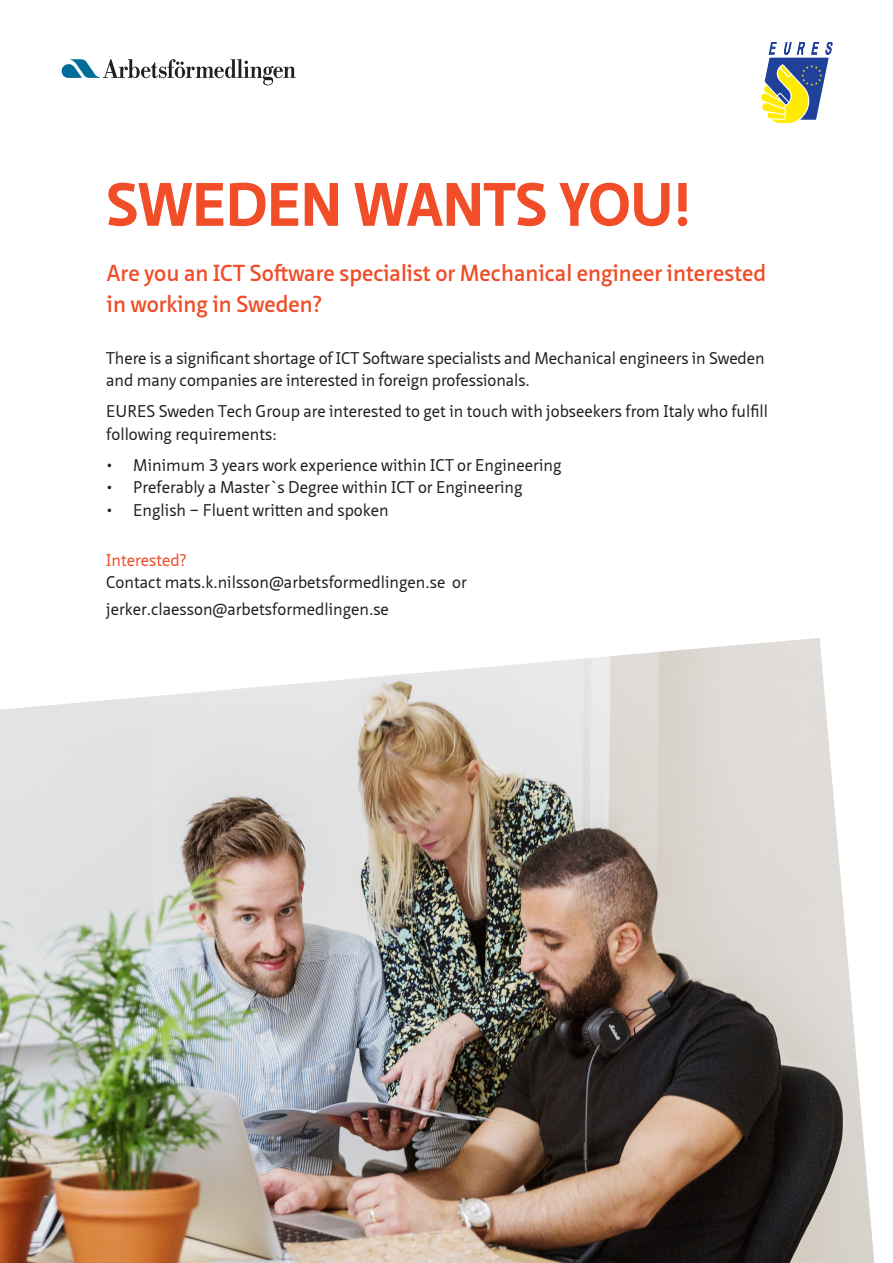
<style>
.page{position:relative;width:893px;height:1263px;background:#fff}
.page>*{position:absolute;margin:0;border:0;box-sizing:border-box;transform-origin:0 0}
.t1{font:700 59.4px "Neue Sans Pro";color:#f04d28}
.t2{font:600 22.5px/31.5px "Neue Sans Pro";color:#f04d28}
.t3{font:16.5px/22.5px "Neue Sans Pro";color:#231f20}
.t4{font:16.5px "Neue Sans Pro";color:#f04d28}
</style>
<div class="page">
<img style="left:0;top:638px;width:874px;height:625px">
<svg style="left:62px;top:59px;width:234px;height:26px"></svg>
<svg style="left:761px;top:43px;width:71px;height:80px"></svg>
<p class="t1" style="left:106px;top:166px;width:587px">SWEDEN WANTS YOU!</p>
<p class="t2" style="left:107px;top:257px;width:661px">Are you an ICT Software specialist or Mechanical engineer interested in working in Sweden?</p>
<p class="t3" style="left:106px;top:347px;width:660px">There is a significant shortage of ICT Software specialists and Mechanical engineers in Sweden and many companies are interested in foreign professionals.</p>
<p class="t3" style="left:106px;top:400px;width:663px">EURES Sweden Tech Group are interested to get in touch with jobseekers from Italy who fulfill following requirements:</p>
<p class="t3" style="left:106px;top:454px;width:457px">• Minimum 3 years work experience within ICT or Engineering</p>
<p class="t3" style="left:106px;top:476px;width:418px">• Preferably a Master`s Degree within ICT or Engineering</p>
<p class="t3" style="left:106px;top:499px;width:284px">• English – Fluent written and spoken</p>
<p class="t4" style="left:106px;top:549px;width:82px">Interested?</p>
<p class="t3" style="left:106px;top:571px;width:362px">Contact mats.k.nilsson@arbetsformedlingen.se or</p>
<p class="t3" style="left:106px;top:598px;width:284px">jerker.claesson@arbetsformedlingen.se</p>
</div>
